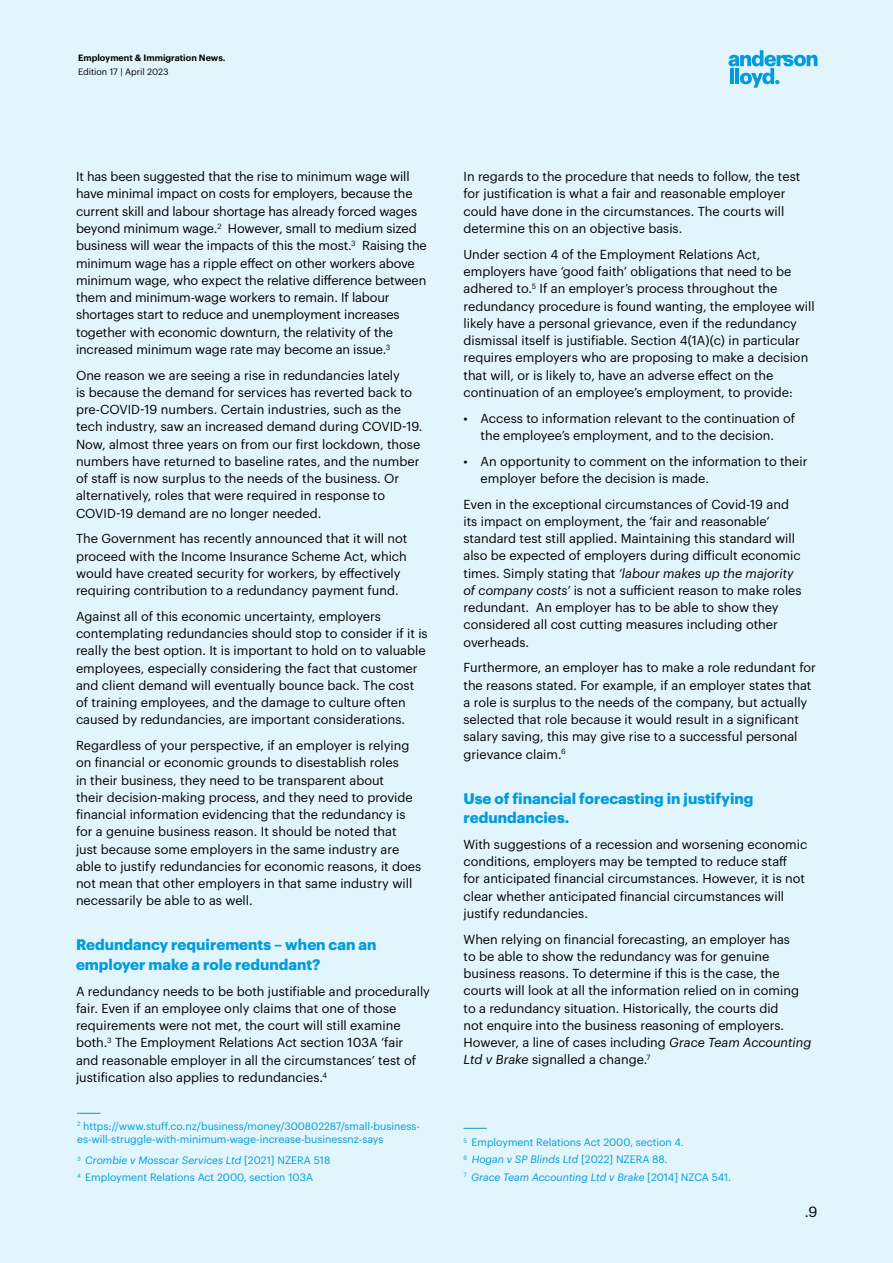
<style>
.page{position:relative;width:893px;height:1263px;background:#e2f5fc}
.page>*{position:absolute;margin:0;border:0;box-sizing:border-box;transform-origin:0 0}
.t1{font:700 15px/19.5px "Graphik";color:#009cdc}
.t2{font:14.4px "Graphik";color:#000}
.t3{font:12.75px/17.2px "Graphik";color:#000}
.t4{font:10.5px/13.5px "Graphik";color:#009cdc}
.t5{font:italic 10.5px/17.2px "Graphik";color:#009cdc}
.t6{font:600 9px "Graphik";color:#000}
.t7{font:9px "Graphik";color:#000}
.s1{font-style:normal}
.s2{font-style:italic}
</style>
<div class="page">
<svg style="left:77px;top:1113px;width:23px;height:1px"></svg>
<svg style="left:463px;top:1128px;width:24px;height:1px"></svg>
<svg style="left:729px;top:50px;width:88px;height:38px"></svg>
<p class="t6" style="left:78px;top:51px;width:149px">Employment &amp; Immigration News.</p>
<p class="t7" style="left:78px;top:65px;width:92px">Edition 17 | April 2023</p>
<p class="t3" style="left:76px;top:167px;width:352px">It has been suggested that the rise to minimum wage will have minimal impact on costs for employers, because the current skill and labour shortage has already forced wages beyond minimum wage.<sup>2</sup> However, small to medium sized business will wear the impacts of this the most.<sup>3</sup> Raising the minimum wage has a ripple effect on other workers above minimum wage, who expect the relative difference between them and minimum-wage workers to remain. If labour shortages start to reduce and unemployment increases together with economic downturn, the relativity of the increased minimum wage rate may become an issue.<sup>3</sup></p>
<p class="t3" style="left:76px;top:365px;width:348px">One reason we are seeing a rise in redundancies lately<br>is because the demand for services has reverted back to pre-COVID-19 numbers. Certain industries, such as the tech industry, saw an increased demand during COVID-19.<br>Now, almost three years on from our first lockdown, those numbers have returned to baseline rates, and the number of staff is now surplus to the needs of the business. Or alternatively, roles that were required in response to COVID-19 demand are no longer needed.</p>
<p class="t3" style="left:76px;top:529px;width:333px">The Government has recently announced that it will not proceed with the Income Insurance Scheme Act, which would have created security for workers, by effectively requiring contribution to a redundancy payment fund.</p>
<p class="t3" style="left:76px;top:606px;width:353px">Against all of this economic uncertainty, employers contemplating redundancies should stop to consider if it is really the best option. It is important to hold on to valuable employees, especially considering the fact that customer and client demand will eventually bounce back. The cost of training employees, and the damage to culture often caused by redundancies, are important considerations.</p>
<p class="t3" style="left:76px;top:736px;width:347px">Regardless of your perspective, if an employer is relying on financial or economic grounds to disestablish roles<br>in their business, they need to be transparent about<br>their decision-making process, and they need to provide financial information evidencing that the redundancy is for a genuine business reason. It should be noted that just because some employers in the same industry are able to justify redundancies for economic reasons, it does not mean that other employers in that same industry will necessarily be able to as well.</p>
<p class="t1" style="left:76px;top:934px;width:302px">Redundancy requirements – when can an employer make a role redundant?</p>
<p class="t3" style="left:76px;top:981px;width:355px">A redundancy needs to be both justifiable and procedurally fair. Even if an employee only claims that one of those requirements were not met, the court will still examine both.<sup>3</sup> The Employment Relations Act section 103A ‘fair<br>and reasonable employer in all the circumstances’ test of justification also applies to redundancies.<sup>4</sup></p>
<p class="t4" style="left:77px;top:1118px;width:344px"><sup>2</sup> https://www.stuff.co.nz/business/money/300802287/small-business&shy;es-will-struggle-with-minimum-wage-increase-businessnz-says</p>
<p class="t5" style="left:77px;top:1151px;width:255px"><sup>3</sup> Crombie v Mosscar Services Ltd <span class="s1">[2021] NZERA 518</span></p>
<p class="t4" style="left:77px;top:1170px;width:238px"><sup>4</sup> Employment Relations Act 2000, section 103A</p>
<p class="t3" style="left:463px;top:167px;width:338px">In regards to the procedure that needs to follow, the test for justification is what a fair and reasonable employer could have done in the circumstances. The courts will determine this on an objective basis.</p>
<p class="t3" style="left:463px;top:244px;width:353px">Under section 4 of the Employment Relations Act, employers have ‘good faith’ obligations that need to be adhered to.<sup>5</sup> If an employer’s process throughout the redundancy procedure is found wanting, the employee will likely have a personal grievance, even if the redundancy dismissal itself is justifiable. Section 4(1A)(c) in particular requires employers who are proposing to make a decision that will, or is likely to, have an adverse effect on the continuation of an employee’s employment, to provide:</p>
<p class="t3" style="left:463px;top:408px;width:333px;text-align:center">• Access to information relevant to the continuation of the employee’s employment, and to the decision.</p>
<p class="t3" style="left:480px;top:451px;width:328px;text-indent:-17px">• An opportunity to comment on the information to their employer before the decision is made.</p>
<p class="t3" style="left:463px;top:494px;width:340px">Even in the exceptional circumstances of Covid-19 and its impact on employment, the ‘fair and reasonable’ standard test still applied. Maintaining this standard will also be expected of employers during difficult economic times. Simply stating that <span class="s2">‘labour makes up the majority of company costs’</span> is not a sufficient reason to make roles redundant. An employer has to be able to show they considered all cost cutting measures including other overheads.</p>
<p class="t3" style="left:463px;top:658px;width:354px">Furthermore, an employer has to make a role redundant for the reasons stated. For example, if an employer states that a role is surplus to the needs of the company, but actually selected that role because it would result in a significant salary saving, this may give rise to a successful personal grievance claim.<sup>6</sup></p>
<p class="t1" style="left:463px;top:787px;width:291px">Use of financial forecasting in justifying redundancies.</p>
<p class="t3" style="left:463px;top:834px;width:345px">With suggestions of a recession and worsening economic conditions, employers may be tempted to reduce staff<br>for anticipated financial circumstances. However, it is not clear whether anticipated financial circumstances will justify redundancies.</p>
<p class="t3" style="left:463px;top:929px;width:349px">When relying on financial forecasting, an employer has<br>to be able to show the redundancy was for genuine business reasons. To determine if this is the case, the courts will look at all the information relied on in coming to a redundancy situation. Historically, the courts did<br>not enquire into the business reasoning of employers.<br>However, a line of cases including <span class="s2">Grace Team Accounting Ltd v Brake</span> signalled a change.<sup>7</sup></p>
<p class="t4" style="left:463px;top:1135px;width:222px"><sup>5</sup> Employment Relations Act 2000, section 4.</p>
<p class="t5" style="left:463px;top:1150px;width:269px"><sup>6</sup> Hogan v SP Blinds Ltd <span class="s1">[2022] NZERA 88.<br></span><sup>7</sup> Grace Team Accounting Ltd v Brake <span class="s1">[2014] NZCA 541.</span></p>
<p class="t2" style="left:805px;top:1201px;width:14px">.9</p>
</div>
